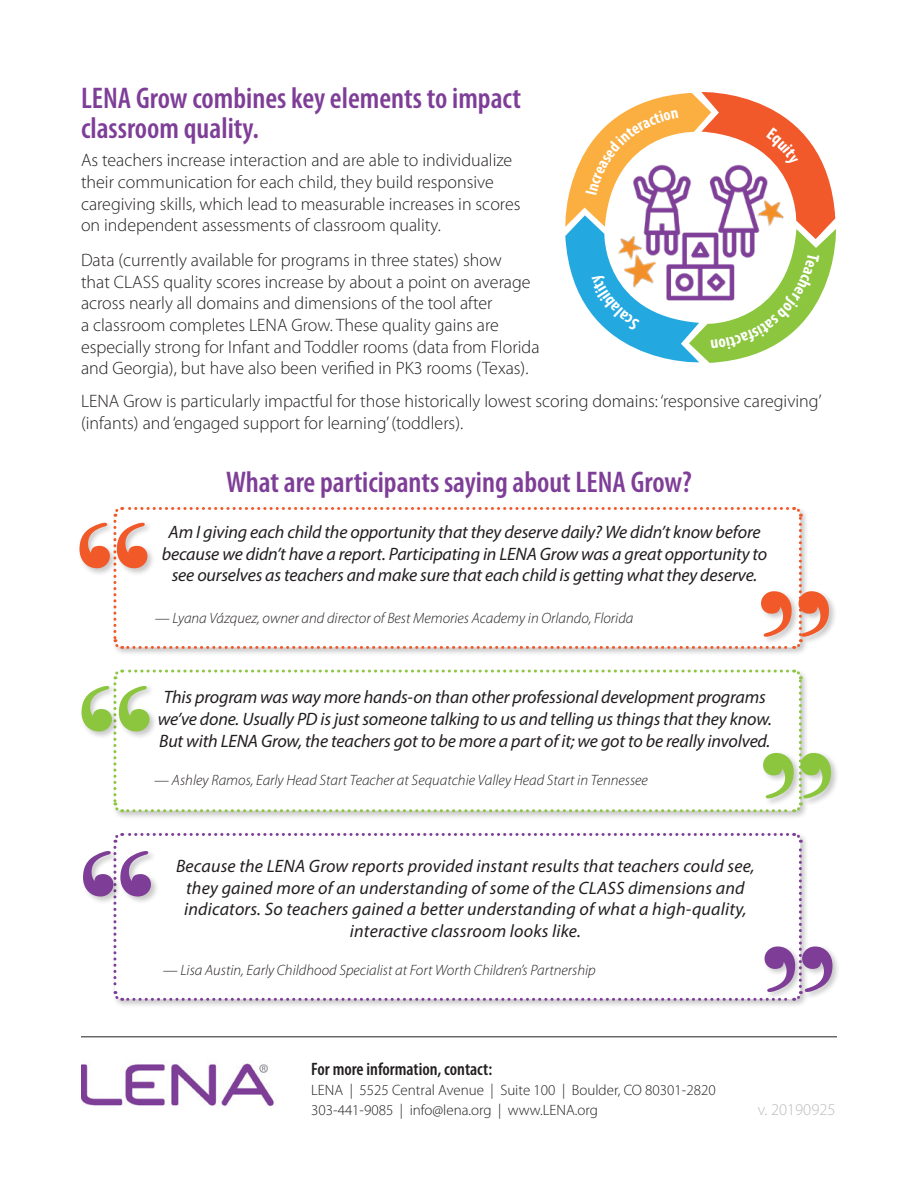
<style>
.page{position:relative;width:918px;height:1188px;background:#fff}
.page>*{position:absolute;margin:0;border:0;box-sizing:border-box;transform-origin:0 0}
.t1{font:600 condensed 30px/30px "Myriad Pro";color:#7e3e98}
.t2{font:300 18px/21.6px "Myriad Pro";color:#231f20}
.t3{font:italic 18px/21.6px "Myriad Pro";letter-spacing:-.01em;color:#231f20;text-align:center}
.t4{font:italic 18px/21.6px "Myriad Pro";letter-spacing:.01em;color:#231f20;text-align:center}
.t5{font:600 condensed 18px "Myriad Pro";color:#231f20}
.t6{font:300 16.5px "Myriad Pro";color:#bcbdc0}
.t7{font:italic 300 15px "Myriad Pro";color:#231f20}
.t8{font:300 15px "Myriad Pro";color:#231f20}
</style>
<div class="page">
<img style="left:82px;top:1063px;width:192px;height:44px">
<hr style="left:81px;top:1036px;width:756px;height:1px;background:#231f20">
<div style="left:112px;top:505px;width:698px;height:152px;background:#231f20;opacity:.25"></div>
<div style="left:112px;top:668px;width:698px;height:152px;background:#231f20;opacity:.25"></div>
<div style="left:112px;top:831px;width:698px;height:178px;background:#231f20;opacity:.25"></div>
<div style="left:78px;top:521px;width:77px;height:56px;background:#231f20;opacity:.25"></div>
<div style="left:759px;top:589px;width:78px;height:56px;background:#231f20;opacity:.25"></div>
<svg style="left:80px;top:505px;width:749px;height:146px"></svg>
<div style="left:80px;top:684px;width:77px;height:56px;background:#231f20;opacity:.25"></div>
<div style="left:761px;top:751px;width:78px;height:56px;background:#231f20;opacity:.25"></div>
<svg style="left:82px;top:668px;width:749px;height:146px"></svg>
<div style="left:763px;top:945px;width:77px;height:55px;background:#231f20;opacity:.25"></div>
<svg style="left:83px;top:831px;width:749px;height:172px"></svg>
<svg style="left:565px;top:92px;width:271px;height:271px"></svg>
<p class="t1" style="left:81px;top:84px;width:442px">LENA Grow combines key elements to impact classroom quality.</p>
<p class="t2" style="left:81px;top:149px;width:441px">As teachers increase interaction and are able to individualize their communication for each child, they build responsive caregiving skills, which lead to measurable increases in scores on independent assessments of classroom quality.</p>
<p class="t2" style="left:81px;top:249px;width:460px">Data (currently available for programs in three states) show<br>that CLASS quality scores increase by about a point on average across nearly all domains and dimensions of the tool after<br>a classroom completes LENA Grow. These quality gains are especially strong for Infant and Toddler rooms (data from Florida and Georgia), but have also been verified in PK3 rooms (Texas).</p>
<p class="t2" style="left:81px;top:390px;width:742px">LENA Grow is particularly impactful for those historically lowest scoring domains: ‘responsive caregiving’ (infants) and ‘engaged support for learning’ (toddlers).</p>
<p class="t1" style="left:226px;top:468px;width:467px">What are participants saying about LENA Grow?</p>
<p class="t3" style="left:162px;top:521px;width:607px">Am I giving each child the opportunity that they deserve daily? We didn’t know before because we didn’t have a report. Participating in LENA Grow was a great opportunity to see ourselves as teachers and make sure that each child is getting what they deserve.</p>
<p class="t7" style="left:155px;top:610px;width:480px">— Lyana Vázquez, owner and director of Best Memories Academy in Orlando, Florida</p>
<p class="t3" style="left:158px;top:686px;width:616px">This program was way more hands-on than other professional development programs we’ve done. Usually PD is just someone talking to us and telling us things that they know.<br>But with LENA Grow, the teachers got to be more a part of it; we got to be really involved.</p>
<p class="t7" style="left:154px;top:772px;width:495px">— Ashley Ramos, Early Head Start Teacher at Sequatchie Valley Head Start in Tennessee</p>
<p class="t4" style="left:176px;top:855px;width:580px">Because the LENA Grow reports provided instant results that teachers could see, they gained more of an understanding of some of the CLASS dimensions and indicators. So teachers gained a better understanding of what a high-quality, interactive classroom looks like.</p>
<p class="t7" style="left:163px;top:962px;width:435px">— Lisa Austin, Early Childhood Specialist at Fort Worth Children’s Partnership</p>
<p class="t5" style="left:311px;top:1060px;width:183px">For more information, contact:</p>
<p class="t8" style="left:311px;top:1081px;width:406px">LENA | 5525 Central Avenue | Suite 100 | Boulder, CO 80301-2820</p>
<p class="t8" style="left:311px;top:1101px;width:288px">303-441-9085 | info@lena.org | www.LENA.org</p>
<p class="t6" style="left:758px;top:1099px;width:79px">v. 20190925</p>
</div>
